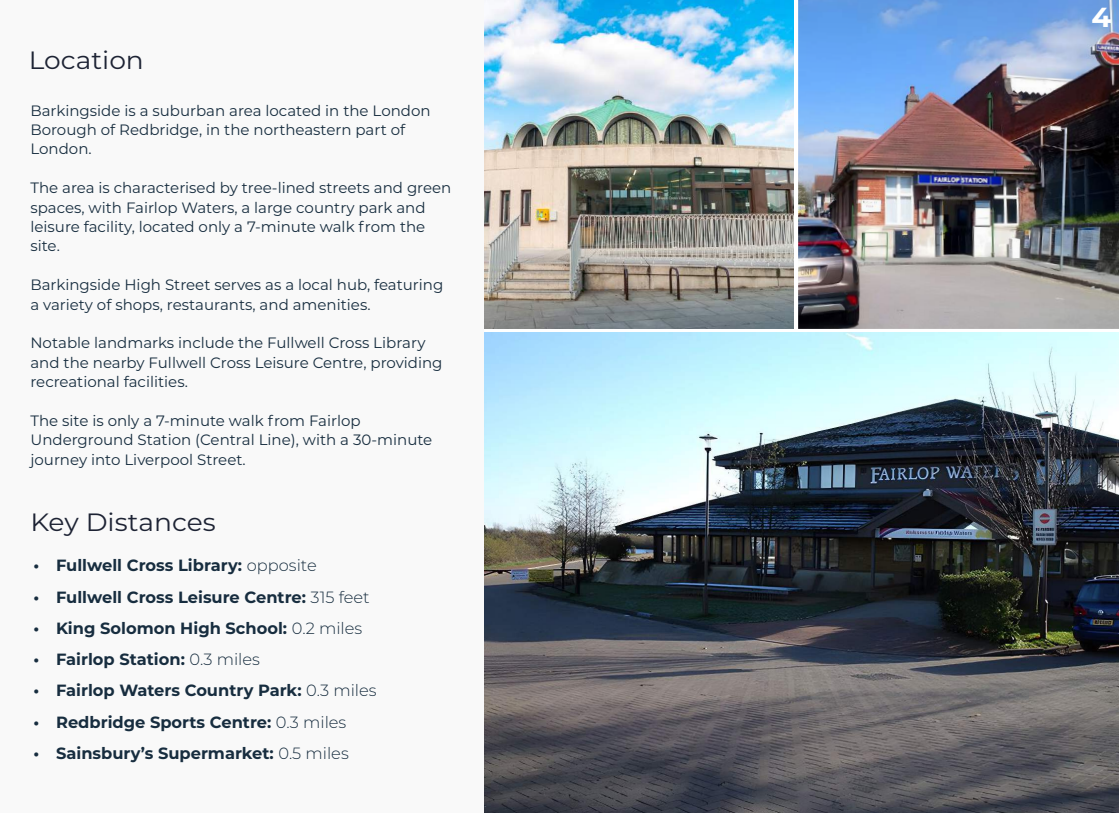
<style>
.page{position:relative;width:1119px;height:813px;background:#fff}
.page>*{position:absolute;margin:0;border:0;box-sizing:border-box;transform-origin:0 0}
.t1{font:700 27.5px "Montserrat";color:#fff;scale:1.06 1}
.t2{font:25px "Montserrat";color:#1d2334;scale:1.06 1}
.t3{font:700 16.25px "Montserrat";color:#172d3f}
.t4{font:15px/19.4px "Montserrat";color:#172d3f}
.s1{font-weight:300}
</style>
<div class="page">
<div style="left:0;top:0;width:520px;height:812px;background:#f9f9f9"></div>
<hr style="left:484px;top:329px;width:635px;height:3px;background:#fff">
<img style="left:798px;top:0;width:321px;height:329px">
<img style="left:484px;top:332px;width:635px;height:480px">
<img style="left:484px;top:0;width:310px;height:329px">
<h2 class="t2" style="left:29px;top:43px;width:110px">Location</h2>
<p class="t4" style="left:30px;top:100px;width:402px">Barkingside is a suburban area located in the London<br>Borough of Redbridge, in the northeastern part of<br>London.</p>
<p class="t4" style="left:30px;top:178px;width:422px">The area is characterised by tree-lined streets and green spaces, with Fairlop Waters, a large country park and leisure facility, located only a 7-minute walk from the site.</p>
<p class="t4" style="left:30px;top:274px;width:414px">Barkingside High Street serves as a local hub, featuring a variety of shops, restaurants, and amenities.</p>
<p class="t4" style="left:30px;top:333px;width:413px">Notable landmarks include the Fullwell Cross Library and the nearby Fullwell Cross Leisure Centre, providing recreational facilities.</p>
<p class="t4" style="left:30px;top:410px;width:403px">The site is only a 7-minute walk from Fairlop<br>Underground Station (Central Line), with a 30-minute journey into Liverpool Street.</p>
<h2 class="t2" style="left:30px;top:504px;width:176px">Key Distances</h2>
<p class="t3" style="left:34px;top:554px;width:285px">• Fullwell Cross Library: <span class="s1">opposite</span></p>
<p class="t3" style="left:34px;top:585px;width:338px">• Fullwell Cross Leisure Centre: <span class="s1">315 feet</span></p>
<p class="t3" style="left:34px;top:616px;width:330px">• King Solomon High School: <span class="s1">0.2 miles</span></p>
<p class="t3" style="left:34px;top:647px;width:228px">• Fairlop Station: <span class="s1">0.3 miles</span></p>
<p class="t3" style="left:34px;top:679px;width:345px">• Fairlop Waters Country Park: <span class="s1">0.3 miles</span></p>
<p class="t3" style="left:34px;top:710px;width:314px">• Redbridge Sports Centre: <span class="s1">0.3 miles</span></p>
<p class="t3" style="left:34px;top:741px;width:317px">• Sainsbury’s Supermarket: <span class="s1">0.5 miles</span></p>
<h1 class="t1" style="left:1091px;top:-3px;width:20px">4</h1>
</div>
